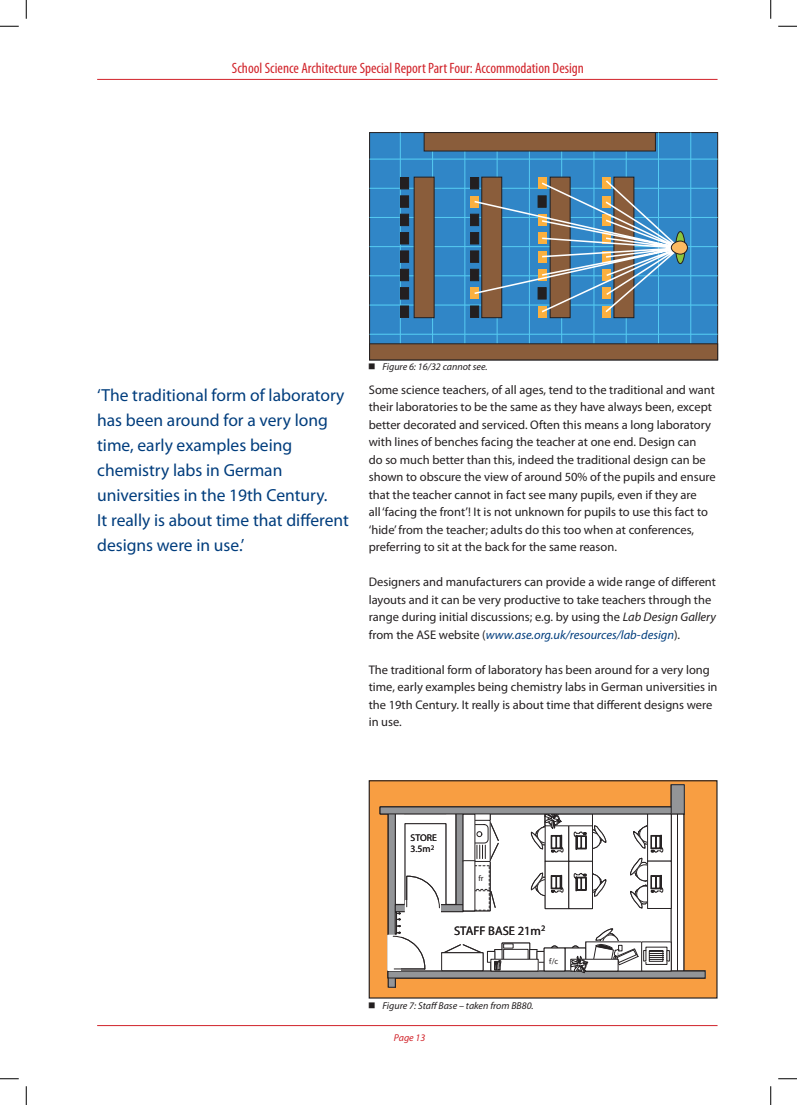
<style>
.page{position:relative;width:797px;height:1105px;background:#fff}
.page>*{position:absolute;margin:0;border:0;box-sizing:border-box;transform-origin:0 0}
.t1{font:17.5px/25px "Myriad Pro";color:#013d7d}
.t2{font:condensed 15px "Myriad Pro";color:#d1232a}
.t3{font:12.5px/17.5px "Myriad Pro";color:#231f20}
.t4{font:12.5px "Myriad Pro";color:#272324}
.t5{font:italic 10px "Myriad Pro";color:#231f20}
.t6{font:italic 10px "Myriad Pro";color:#d1232a}
.t7{font:9.75px/10.6px "Myriad Pro";color:#272324}
.t8{font:8.38px "Myriad Pro";color:#272324}
.s1{font-style:italic}
.s2{font-style:italic;color:#013d7d}
</style>
<div class="page">
<div style="left:369px;top:132px;width:349px;height:228px;background:#3086c7;border:1px solid #231f20"></div>
<hr style="left:690px;top:133px;width:1px;height:211px;background:#56cbf1">
<hr style="left:658px;top:133px;width:1px;height:211px;background:#56cbf1">
<hr style="left:626px;top:133px;width:1px;height:211px;background:#56cbf1">
<hr style="left:593px;top:133px;width:1px;height:211px;background:#56cbf1">
<hr style="left:561px;top:133px;width:1px;height:211px;background:#56cbf1">
<hr style="left:529px;top:133px;width:1px;height:211px;background:#56cbf1">
<hr style="left:496px;top:133px;width:1px;height:211px;background:#56cbf1">
<hr style="left:464px;top:133px;width:1px;height:211px;background:#56cbf1">
<hr style="left:432px;top:133px;width:1px;height:211px;background:#56cbf1">
<hr style="left:400px;top:133px;width:1px;height:211px;background:#56cbf1">
<hr style="left:369px;top:334px;width:348px;height:1px;background:#56cbf1">
<hr style="left:369px;top:305px;width:348px;height:1px;background:#56cbf1">
<hr style="left:369px;top:275px;width:348px;height:1px;background:#56cbf1">
<hr style="left:369px;top:246px;width:348px;height:1px;background:#56cbf1">
<hr style="left:369px;top:217px;width:348px;height:1px;background:#56cbf1">
<hr style="left:369px;top:188px;width:348px;height:1px;background:#56cbf1">
<hr style="left:369px;top:159px;width:348px;height:1px;background:#56cbf1">
<div style="left:424px;top:132px;width:231px;height:19px;background:#8a5d3b;border:1px solid #231f20"></div>
<div style="left:414px;top:177px;width:20px;height:141px;background:#8a5d3b;border:1px solid #231f20"></div>
<div style="left:481px;top:177px;width:21px;height:141px;background:#8a5d3b;border:1px solid #231f20"></div>
<div style="left:549px;top:177px;width:21px;height:141px;background:#8a5d3b;border:1px solid #231f20"></div>
<div style="left:613px;top:177px;width:21px;height:141px;background:#8a5d3b;border:1px solid #231f20"></div>
<div style="left:400px;top:177px;width:9px;height:12px;background:#231f20"></div>
<div style="left:400px;top:195px;width:9px;height:13px;background:#231f20;border:1px solid #231f20"></div>
<div style="left:400px;top:214px;width:9px;height:12px;background:#231f20"></div>
<div style="left:400px;top:232px;width:9px;height:12px;background:#231f20"></div>
<div style="left:400px;top:251px;width:9px;height:12px;background:#231f20;border:1px solid #231f20"></div>
<div style="left:400px;top:269px;width:9px;height:12px;background:#231f20"></div>
<div style="left:400px;top:287px;width:9px;height:12px;background:#231f20;border:1px solid #231f20"></div>
<div style="left:400px;top:306px;width:9px;height:12px;background:#231f20"></div>
<div style="left:470px;top:177px;width:9px;height:12px;background:#231f20"></div>
<div style="left:470px;top:196px;width:8px;height:11px;background:#fbb03f"></div>
<div style="left:470px;top:214px;width:9px;height:12px;background:#231f20"></div>
<div style="left:470px;top:232px;width:9px;height:12px;background:#231f20"></div>
<div style="left:470px;top:251px;width:9px;height:12px;background:#231f20;border:1px solid #231f20"></div>
<div style="left:470px;top:269px;width:9px;height:12px;background:#231f20"></div>
<div style="left:470px;top:288px;width:8px;height:11px;background:#fbb03f"></div>
<div style="left:470px;top:306px;width:9px;height:12px;background:#231f20"></div>
<div style="left:538px;top:177px;width:8px;height:12px;background:#fbb03f"></div>
<div style="left:538px;top:306px;width:8px;height:11px;background:#fbb03f"></div>
<div style="left:602px;top:177px;width:8px;height:12px;background:#fbb03f"></div>
<div style="left:602px;top:306px;width:8px;height:11px;background:#fbb03f"></div>
<div style="left:369px;top:343px;width:349px;height:17px;background:#8a5d3b;border:1px solid #231f20"></div>
<svg style="left:473px;top:179px;width:215px;height:135px"></svg>
<div style="left:370px;top:782px;width:345px;height:214px;background:#f89e42"></div>
<svg style="left:379px;top:784px;width:326px;height:204px;background:#ec9640"></svg>
<div style="left:671px;top:785px;width:13px;height:29px;background:#939598"></div>
<div style="left:671px;top:784px;width:13px;height:30px;border:1px solid #272324"></div>
<div style="left:388px;top:812px;width:7px;height:175px;background:#939598"></div>
<div style="left:388px;top:812px;width:7px;height:175px;border:1px solid #272324"></div>
<div style="left:388px;top:971px;width:317px;height:7px;background:#939598"></div>
<div style="left:388px;top:935px;width:12px;height:35px;background:#fff"></div>
<div style="left:387px;top:935px;width:14px;height:36px;border:1px solid #fff"></div>
<svg style="left:392px;top:810px;width:292px;height:164px"></svg>
<div style="left:380px;top:807px;width:291px;height:7px;background:#939598"></div>
<div style="left:380px;top:807px;width:291px;height:7px;border:1px solid #272324"></div>
<div style="left:463px;top:861px;width:12px;height:50px;background:#fff"></div>
<div style="left:368px;top:780px;width:349px;height:218px;border:1px solid #231f20"></div>
<hr style="left:97px;top:79px;width:620px;height:1px;background:#d1232a">
<hr style="left:97px;top:1025px;width:620px;height:1px;background:#d1232a">
<svg style="left:0;top:25px;width:19px;height:2px"></svg>
<svg style="left:778px;top:25px;width:19px;height:2px"></svg>
<svg style="left:0;top:1078px;width:19px;height:1px"></svg>
<svg style="left:778px;top:1078px;width:19px;height:1px"></svg>
<svg style="left:25px;top:0;width:2px;height:19px"></svg>
<svg style="left:25px;top:1086px;width:2px;height:19px"></svg>
<svg style="left:770px;top:0;width:1px;height:19px"></svg>
<svg style="left:770px;top:1086px;width:1px;height:19px"></svg>
<p class="t2" style="left:232px;top:59px;width:353px">School Science Architecture Special Report Part Four: Accommodation Design</p>
<h1 class="t1" style="left:97px;top:382px;width:253px">‘The traditional form of laboratory has been around for a very long time, early examples being chemistry labs in German universities in the 19th Century.<br>It really is about time that different designs were in use.’</h1>
<p class="t5" style="left:382px;top:360px;width:107px">Figure 6: 16/32 cannot see.</p>
<p class="t3" style="left:369px;top:380px;width:348px">Some science teachers, of all ages, tend to the traditional and want their laboratories to be the same as they have always been, except better decorated and serviced. Often this means a long laboratory with lines of benches facing the teacher at one end. Design can<br>do so much better than this, indeed the traditional design can be shown to obscure the view of around 50% of the pupils and ensure that the teacher cannot in fact see many pupils, even if they are<br>all ‘facing the front’! It is not unknown for pupils to use this fact to ‘hide’ from the teacher; adults do this too when at conferences, preferring to sit at the back for the same reason.</p>
<p class="t3" style="left:369px;top:573px;width:349px">Designers and manufacturers can provide a wide range of different layouts and it can be very productive to take teachers through the range during initial discussions; e.g. by using the <span class="s1">Lab Design Gallery </span>from the ASE website (<span class="s2">www.ase.org.uk/resources/lab-design</span>).</p>
<p class="t3" style="left:369px;top:660px;width:350px">The traditional form of laboratory has been around for a very long time, early examples being chemistry labs in German universities in the 19th Century. It really is about time that different designs were in use.</p>
<p class="t7" style="left:410px;top:833px;width:28px">STORE<br>3.5m<sup>2</sup></p>
<p class="t8" style="left:478px;top:873px;width:7px">fr</p>
<p class="t4" style="left:454px;top:923px;width:93px">STAFF BASE 21m<sup>2</sup></p>
<p class="t8" style="left:549px;top:956px;width:11px">f/c</p>
<p class="t5" style="left:382px;top:999px;width:153px">Figure 7: Staff Base – taken from BB80.</p>
<p class="t6" style="left:394px;top:1032px;width:33px">Page 13</p>
</div>
